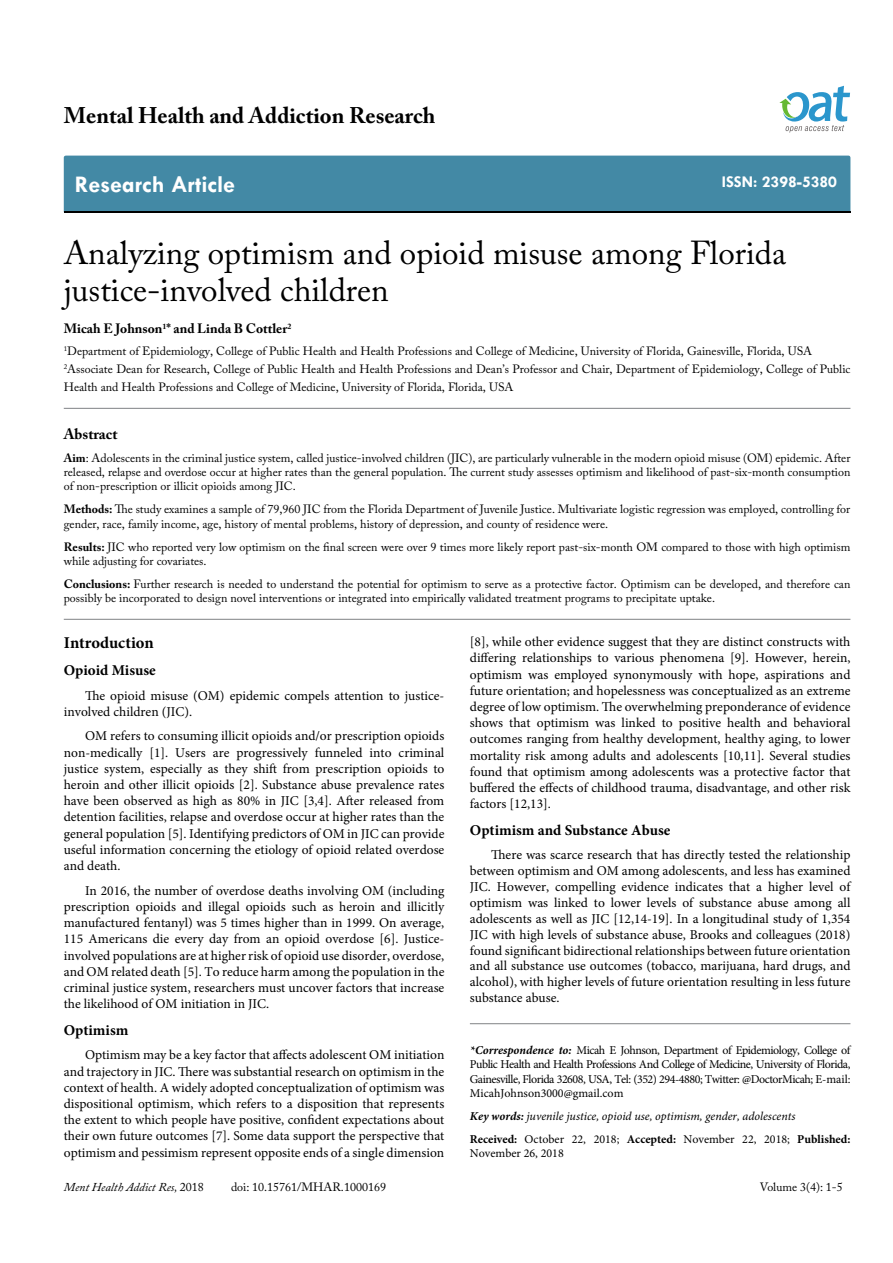
<style>
.page{position:relative;width:893px;height:1263px;background:#fff}
.page>*{position:absolute;margin:0;border:0;box-sizing:border-box;transform-origin:0 0}
.t1{font:33px/37.5px "Adobe Caslon Pro";color:#000}
.t2{font:700 24px "Tw Cen";color:#fff}
.t3{font:700 22.5px "Adobe Caslon Pro";color:#000}
.t4{font:700 16.5px "Tw Cen";color:#fff}
.t5{font:700 16.5px "Minion Pro";letter-spacing:-.005em;color:#000}
.t6{font:700 15px "Minion Pro";color:#000}
.t7{font:700 15px "Adobe Caslon Pro";color:#000}
.t8{font:13.5px/16.2px "Minion Pro";color:#000;text-align:justify}
.t9{font:700 13.5px "Adobe Caslon Pro";color:#000}
.t10{font:12px/14.4px "Adobe Caslon Pro";color:#000}
.t11{font:12px/14.4px "Minion Pro";color:#000;text-align:justify}
.t12{font:italic 12px/23px "Minion Pro";color:#000}
.t13{font:italic 12px "Adobe Caslon Pro";color:#000}
.s1{font-weight:700}
.s2{font-weight:700;font-style:italic}
.s3{font-weight:700;font-style:normal}
.s4{font-style:normal}
</style>
<div class="page">
<div style="left:64px;top:156px;width:786px;height:56px;background:#4389a5"></div>
<svg style="left:779px;top:86px;width:71px;height:47px"></svg>
<hr style="left:64px;top:408px;width:786px;height:1px;background:#808285">
<hr style="left:64px;top:619px;width:786px;height:1px;background:#808285">
<hr style="left:470px;top:1023px;width:380px;height:1px;background:#808285">
<h3 class="t3" style="left:64px;top:102px;width:373px">Mental Health and Addiction Research</h3>
<h2 class="t2" style="left:75px;top:170px;width:162px">Research Article</h2>
<p class="t4" style="left:722px;top:172px;width:117px">ISSN: 2398-5380</p>
<h1 class="t1" style="left:64px;top:233px;width:724px">Analyzing optimism and opioid misuse among Florida justice-involved children</h1>
<p class="t9" style="left:64px;top:320px;width:229px">Micah E Johnson<sup>1</sup>* and Linda B Cottler<sup>2</sup></p>
<p class="t10" style="left:64px;top:342px;width:788px;line-height:18px"><sup>1</sup>Department of Epidemiology, College of Public Health and Health Professions and College of Medicine, University of Florida, Gainesville, Florida, USA<br><sup>2</sup>Associate Dean for Research, College of Public Health and Health Professions and Dean’s Professor and Chair, Department of Epidemiology, College of Public<br>Health and Health Professions and College of Medicine, University of Florida, Florida, USA</p>
<p class="t7" style="left:64px;top:425px;width:55px">Abstract</p>
<p class="t10" style="left:64px;top:450px;width:788px;text-align:justify"><span class="s1">Aim</span>: Adolescents in the criminal justice system, called justice-involved children (JIC), are particularly vulnerable in the modern opioid misuse (OM) epidemic. After released, relapse and overdose occur at higher rates than the general population. The current study assesses optimism and likelihood of past-six-month consumption of non-prescription or illicit opioids among JIC.</p>
<p class="t10" style="left:64px;top:502px;width:788px"><span class="s1">Methods:</span> The study examines a sample of 79,960 JIC from the Florida Department of Juvenile Justice. Multivariate logistic regression was employed, controlling for gender, race, family income, age, history of mental problems, history of depression, and county of residence were.</p>
<p class="t10" style="left:64px;top:539px;width:788px"><span class="s1">Results:</span> JIC who reported very low optimism on the final screen were over 9 times more likely report past-six-month OM compared to those with high optimism while adjusting for covariates.</p>
<p class="t10" style="left:64px;top:576px;width:788px"><span class="s1">Conclusions:</span> Further research is needed to understand the potential for optimism to serve as a protective factor. Optimism can be developed, and therefore can possibly be incorporated to design novel interventions or integrated into empirically validated treatment programs to precipitate uptake.</p>
<p class="t5" style="left:64px;top:631px;width:91px">Introduction</p>
<p class="t6" style="left:64px;top:659px;width:93px">Opioid Misuse</p>
<p class="t8" style="left:64px;top:687px;width:382px;text-indent:21px">The opioid misuse (OM) epidemic compels attention to justice&shy;involved children (JIC).</p>
<p class="t8" style="left:64px;top:728px;width:382px;text-indent:21px">OM refers to consuming illicit opioids and/or prescription opioids non-medically [1]. Users are progressively funneled into criminal justice system, especially as they shift from prescription opioids to heroin and other illicit opioids [2]. Substance abuse prevalence rates have been observed as high as 80% in JIC [3,4]. After released from detention facilities, relapse and overdose occur at higher rates than the general population [5]. Identifying predictors of OM in JIC can provide useful information concerning the etiology of opioid related overdose and death.</p>
<p class="t8" style="left:64px;top:882px;width:382px;text-indent:21px">In 2016, the number of overdose deaths involving OM (including prescription opioids and illegal opioids such as heroin and illicitly manufactured fentanyl) was 5 times higher than in 1999. On average, 115 Americans die every day from an opioid overdose [6]. Justice&shy;involved populations are at higher risk of opioid use disorder, overdose, and OM related death [5]. To reduce harm among the population in the criminal justice system, researchers must uncover factors that increase the likelihood of OM initiation in JIC.</p>
<p class="t6" style="left:64px;top:1019px;width:66px">Optimism</p>
<p class="t8" style="left:64px;top:1047px;width:382px;text-indent:21px">Optimism may be a key factor that affects adolescent OM initiation and trajectory in JIC. There was substantial research on optimism in the context of health. A widely adopted conceptualization of optimism was dispositional optimism, which refers to a disposition that represents the extent to which people have positive, confident expectations about their own future outcomes [7]. Some data support the perspective that optimism and pessimism represent opposite ends of a single dimension</p>
<p class="t8" style="left:470px;top:634px;width:382px">[8], while other evidence suggest that they are distinct constructs with differing relationships to various phenomena [9]. However, herein, optimism was employed synonymously with hope, aspirations and future orientation; and hopelessness was conceptualized as an extreme degree of low optimism. The overwhelming preponderance of evidence shows that optimism was linked to positive health and behavioral outcomes ranging from healthy development, healthy aging, to lower mortality risk among adults and adolescents [10,11]. Several studies found that optimism among adolescents was a protective factor that buffered the effects of childhood trauma, disadvantage, and other risk factors [12,13].</p>
<p class="t6" style="left:470px;top:819px;width:202px">Optimism and Substance Abuse</p>
<p class="t8" style="left:470px;top:847px;width:382px;text-indent:21px">There was scarce research that has directly tested the relationship between optimism and OM among adolescents, and less has examined JIC. However, compelling evidence indicates that a higher level of optimism was linked to lower levels of substance abuse among all adolescents as well as JIC [12,14-19]. In a longitudinal study of 1,354<br>JIC with high levels of substance abuse, Brooks and colleagues (2018) found significant bidirectional relationships between future orientation and all substance use outcomes (tobacco, marijuana, hard drugs, and alcohol), with higher levels of future orientation resulting in less future substance abuse.</p>
<p class="t11" style="left:470px;top:1043px;width:382px"><span class="s2">*Correspondence to:</span> Micah E Johnson, Department of Epidemiology, College of Public Health and Health Professions And College of Medicine, University of Florida, Gainesville, Florida 32608, USA, Tel: (352) 294-4880; Twitter: @DoctorMicah; E-mail:<br>MicahJohnson3000@gmail.com</p>
<p class="t12" style="left:470px;top:1104px;width:382px"><span class="s1">Key words:</span> juvenile justice, opioid use, optimism, gender, adolescents<br><span class="s3">Received:</span> <span class="s4">October 22, 2018;</span> <span class="s3">Accepted:</span> <span class="s4">November 22, 2018;</span> <span class="s3">Published:</span></p>
<p class="t11" style="left:470px;top:1146px;width:95px">November 26, 2018</p>
<p class="t13" style="left:64px;top:1180px;width:142px">Ment Health Addict Res, <span class="s4">2018</span></p>
<p class="t10" style="left:231px;top:1180px;width:156px">doi: 10.15761/MHAR.1000169</p>
<p class="t10" style="left:760px;top:1180px;width:84px">Volume 3(4): 1-5</p>
</div>
